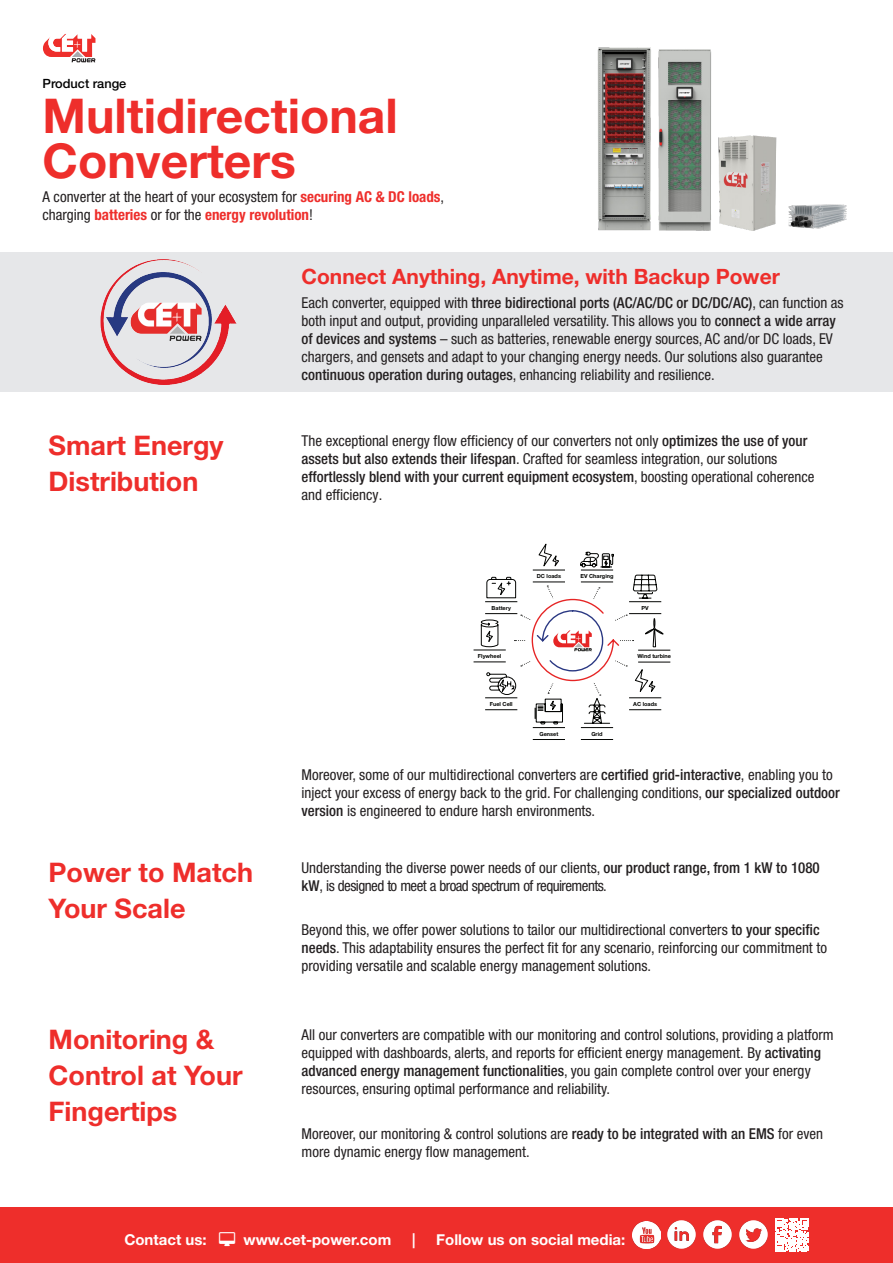
<style>
.page{position:relative;width:893px;height:1263px;background:#fff}
.page>*{position:absolute;margin:0;border:0;box-sizing:border-box;transform-origin:0 0}
.Topmost{font:700 48px/45px "Helvetica Neue LT Std";color:#ee2e2b}
.Heading{font:700 27px/36px "Helvetica Neue LT Std";color:#ee2e2b}
.BT_heading{font:700 21px "Helvetica Neue";color:#ee2e2b}
.BT{font:condensed 15px/18px "Helvetica Neue LT Std";color:#231f20}
.t1{font:700 15px "Helvetica Neue LT Std";color:#fff}
.Topmost-2{font:500 12.75px "Helvetica Neue LT Std";color:#000}
.t2{font:700 5.55px "Helvetica Neue LT Std";color:#040503}
.s1{font-weight:700;color:#ee2e2b}
.s2{font-weight:500}
</style>
<div class="page">
<div style="left:0;top:1208px;width:893px;height:55px;background:#ee2e2b"></div>
<img style="left:703px;top:1220px;width:29px;height:29px">
<img style="left:633px;top:1221px;width:27px;height:27px">
<img style="left:739px;top:1220px;width:29px;height:29px">
<img style="left:667px;top:1220px;width:29px;height:29px">
<svg style="left:775px;top:1218px;width:34px;height:34px"></svg>
<div style="left:0;top:252px;width:893px;height:140px;background:#e6e7e9"></div>
<svg style="left:43px;top:34px;width:52px;height:28px"></svg>
<img style="left:100px;top:259px;width:137px;height:126px">
<hr style="left:474px;top:662px;width:32px;height:1px;background:#040503">
<hr style="left:638px;top:662px;width:32px;height:1px;background:#040503">
<hr style="left:533px;top:739px;width:32px;height:1px;background:#040503">
<hr style="left:581px;top:739px;width:32px;height:1px;background:#040503">
<hr style="left:474px;top:650px;width:32px;height:1px;background:#040503">
<hr style="left:638px;top:650px;width:32px;height:1px;background:#040503">
<hr style="left:533px;top:727px;width:32px;height:1px;background:#040503">
<hr style="left:581px;top:727px;width:32px;height:1px;background:#040503">
<svg style="left:481px;top:543px;width:182px;height:181px"></svg>
<img style="left:597px;top:47px;width:180px;height:184px">
<img style="left:788px;top:204px;width:59px;height:25px">
<p class="Topmost-2" style="left:43px;top:76px;width:85px">Product range</p>
<p class="Topmost" style="left:43px;top:92px;width:357px">Multidirectional<br>Converters</p>
<p class="BT" style="left:43px;top:188px;width:403px">A converter at the heart of your ecosystem for <span class="s1">securing AC &amp; DC loads</span>, charging <span class="s1">batteries</span> or for the <span class="s1">energy revolution</span>!</p>
<p class="BT_heading" style="left:302px;top:260px;width:480px">Connect Anything, Anytime, with Backup Power</p>
<p class="BT" style="left:302px;top:294px;width:544px">Each converter, equipped with <span class="s2">three bidirectional ports (AC/AC/DC or DC/DC/AC)</span>, can function as both input and output, providing unparalleled versatility. This allows you to <span class="s2">connect a wide array of devices and systems</span> – such as batteries, renewable energy sources, AC and/or DC loads, EV chargers, and gensets and adapt to your changing energy needs. Our solutions also guarantee <span class="s2">continuous operation during outages</span>, enhancing reliability and resilience.</p>
<p class="Heading" style="left:49px;top:427px;width:177px">Smart Energy<br>Distribution</p>
<p class="BT" style="left:302px;top:432px;width:515px">The exceptional energy flow efficiency of our converters not only <span class="s2">optimizes the use of your assets but also extends their lifespan</span>. Crafted for seamless integration, our solutions <span class="s2">effortlessly blend with your current equipment ecosystem</span>, boosting operational coherence and efficiency.</p>
<p class="t2" style="left:492px;top:606px;width:21px">Battery</p>
<p class="t2" style="left:537px;top:574px;width:26px">DC loads</p>
<p class="t2" style="left:580px;top:574px;width:35px">EV Charging</p>
<p class="t2" style="left:642px;top:606px;width:9px">PV</p>
<p class="t2" style="left:478px;top:654px;width:25px">Flywheel</p>
<p class="t2" style="left:637px;top:654px;width:35px">Wind turbine</p>
<p class="t2" style="left:490px;top:702px;width:25px">Fuel Cell</p>
<p class="t2" style="left:539px;top:731px;width:20px">Genset</p>
<p class="t2" style="left:591px;top:731px;width:13px">Grid</p>
<p class="t2" style="left:633px;top:702px;width:25px">AC loads</p>
<p class="Heading" style="left:49px;top:853px;width:206px">Power to Match<br>Your Scale</p>
<p class="Heading" style="left:49px;top:1020px;width:196px">Monitoring &amp;<br>Control at Your<br>Fingertips</p>
<p class="BT" style="left:302px;top:766px;width:540px">Moreover, some of our multidirectional converters are <span class="s2">certified grid-interactive</span>, enabling you to inject your excess of energy back to the grid. For challenging conditions, <span class="s2">our specialized outdoor version</span> is engineered to endure harsh environments.</p>
<p class="BT" style="left:302px;top:858px;width:520px">Understanding the diverse power needs of our clients, <span class="s2">our product range, from 1 kW to 1080 kW</span>, is designed to meet a broad spectrum of requirements.</p>
<p class="BT" style="left:302px;top:921px;width:527px">Beyond this, we offer power solutions to tailor our multidirectional converters <span class="s2">to your specific needs</span>. This adaptability ensures the perfect fit for any scenario, reinforcing our commitment to providing versatile and scalable energy management solutions.</p>
<p class="BT" style="left:302px;top:1026px;width:534px">All our converters are compatible with our monitoring and control solutions, providing a platform equipped with dashboards, alerts, and reports for efficient energy management. By <span class="s2">activating advanced energy management functionalities</span>, you gain complete control over your energy resources, ensuring optimal performance and reliability.</p>
<p class="BT" style="left:302px;top:1124px;width:523px">Moreover, our monitoring &amp; control solutions are <span class="s2">ready to be integrated with an EMS</span> for even more dynamic energy flow management.</p>
<p class="t1" style="left:124px;top:1230px;width:84px">Contact us:</p>
<p class="t1" style="left:244px;top:1230px;width:149px">www.cet-power.com</p>
<p class="t1" style="left:412px;top:1230px;width:5px">|</p>
<p class="t1" style="left:436px;top:1230px;width:191px">Follow us on social media:</p>
</div>
